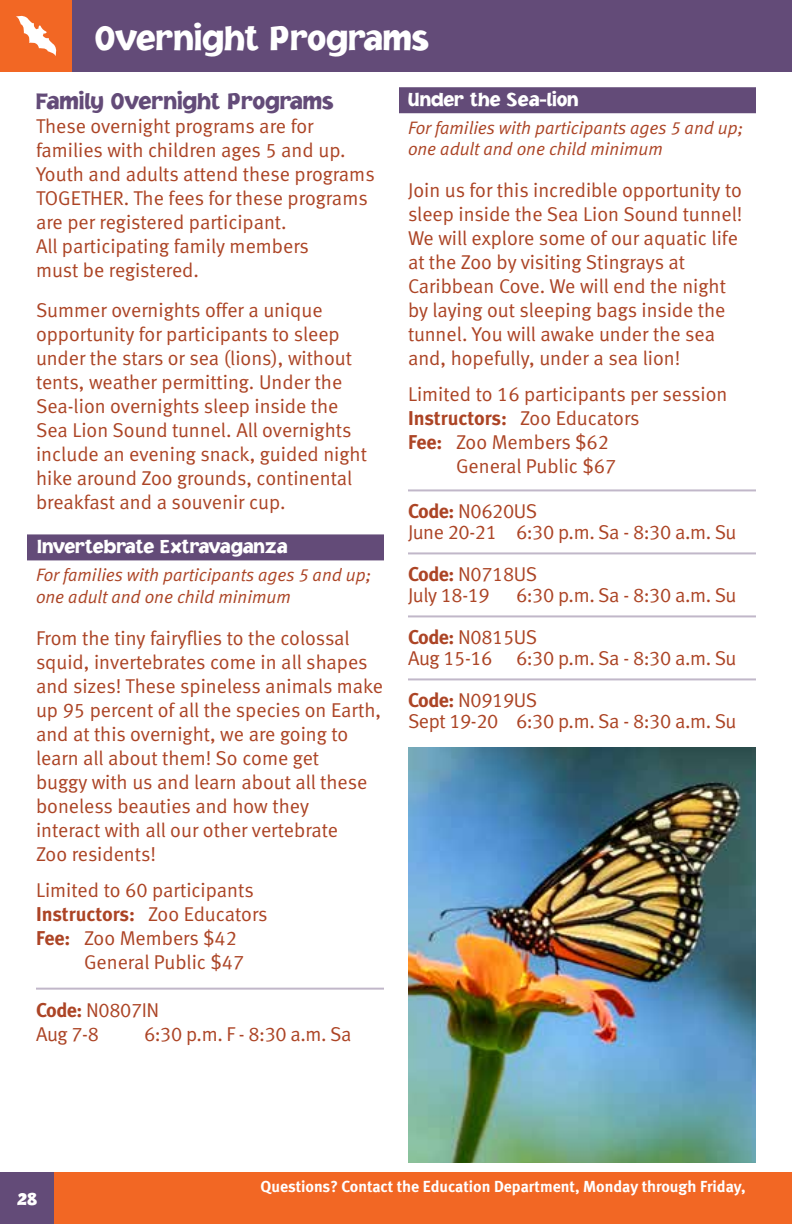
<style>
.page{position:relative;width:792px;height:1224px;background:#fff}
.page>*{position:absolute;margin:0;border:0;box-sizing:border-box;transform-origin:0 0}
.t1{font:900 36px "Jacoby ICG";color:#fff}
.t2{font:900 24px "Jacoby ICG";color:#634b78}
.t3{font:20px/24px "Meta Normal LF";color:#ac4425}
.t4{font:20px/21px "Meta Normal LF";letter-spacing:-.02em;color:#ac4425}
.t5{font:20px "Meta Bold LF";color:#ac4425}
.t6{font:900 20px "Jacoby ICG";color:#fff}
.t7{font:italic 18px/21.6px "Meta Normal LF";color:#ac4425}
.t8{font:16px "Meta Bold LF";color:#fff}
.s1{font-family:"Meta Normal LF"}
.s2{font-family:"Meta Bold LF"}
</style>
<div class="page">
<div style="left:0;top:0;width:792px;height:72px;background:#634b78"></div>
<div style="left:0;top:0;width:72px;height:72px;background:#f26724"></div>
<div style="left:0;top:1172px;width:792px;height:52px;background:#f26724"></div>
<div style="left:0;top:1172px;width:54px;height:52px;background:#634b78"></div>
<div style="left:27px;top:534px;width:357px;height:26px;background:#634b78"></div>
<hr style="left:36px;top:988px;width:348px;height:2px;background:#c1b7c9">
<div style="left:399px;top:87px;width:357px;height:26px;background:#634b78"></div>
<hr style="left:408px;top:489px;width:348px;height:2px;background:#c1b7c9">
<hr style="left:408px;top:552px;width:348px;height:2px;background:#c1b7c9">
<hr style="left:408px;top:615px;width:348px;height:2px;background:#c1b7c9">
<hr style="left:408px;top:678px;width:348px;height:2px;background:#c1b7c9">
<svg style="left:16px;top:15px;width:41px;height:41px"></svg>
<img style="left:408px;top:747px;width:348px;height:415px">
<h1 class="t1" style="left:95px;top:17px;width:335px">Overnight Programs</h1>
<p class="t2" style="left:36px;top:87px;width:299px">Family Overnight Programs</p>
<p class="t3" style="left:36px;top:114px;width:340px">These overnight programs are for families with children ages 5 and up.<br>Youth and adults attend these programs TOGETHER. The fees for these programs are per registered participant.<br>All participating family members<br>must be registered.</p>
<p class="t3" style="left:36px;top:298px;width:332px">Summer overnights offer a unique opportunity for participants to sleep under the stars or sea (lions), without tents, weather permitting. Under the Sea-lion overnights sleep inside the Sea Lion Sound tunnel. All overnights include an evening snack, guided night hike around Zoo grounds, continental breakfast and a souvenir cup.</p>
<p class="t6" style="left:36px;top:535px;width:253px">Invertebrate Extravaganza</p>
<p class="t7" style="left:36px;top:564px;width:337px">For families with participants ages 5 and up; one adult and one child minimum</p>
<p class="t3" style="left:36px;top:625px;width:349px">From the tiny fairyflies to the colossal squid, invertebrates come in all shapes and sizes! These spineless animals make up 95 percent of all the species on Earth, and at this overnight, we are going to learn all about them! So come get<br>buggy with us and learn about all these boneless beauties and how they<br>interact with all our other vertebrate<br>Zoo residents!</p>
<p class="t3" style="left:36px;top:877px;width:219px">Limited to 60 participants</p>
<p class="t5" style="left:36px;top:902px;width:233px">Instructors: <span class="s1">Zoo Educators</span></p>
<p class="t3" style="left:84px;top:925px;width:162px;text-indent:-48px"><span class="s2">Fee:</span> Zoo Members $42<br>General Public $47</p>
<p class="t4" style="left:36px;top:997px;width:125px;line-height:24px"><span class="s2">Code:</span> N0807IN<br>Aug 7-8</p>
<p class="t6" style="left:408px;top:88px;width:172px">Under the Sea-lion</p>
<p class="t7" style="left:408px;top:117px;width:337px">For families with participants ages 5 and up; one adult and one child minimum</p>
<p class="t3" style="left:408px;top:178px;width:336px">Join us for this incredible opportunity to sleep inside the Sea Lion Sound tunnel!<br>We will explore some of our aquatic life at the Zoo by visiting Stingrays at Caribbean Cove. We will end the night by laying out sleeping bags inside the tunnel. You will awake under the sea and, hopefully, under a sea lion!</p>
<p class="t3" style="left:408px;top:382px;width:321px">Limited to 16 participants per session</p>
<p class="t5" style="left:408px;top:407px;width:233px">Instructors: <span class="s1">Zoo Educators</span></p>
<p class="t3" style="left:456px;top:430px;width:162px;text-indent:-48px"><span class="s2">Fee:</span> Zoo Members $62<br>General Public $67</p>
<p class="t4" style="left:408px;top:501px;width:330px"><span class="s2">Code:</span> N0620US<br>June 20-21 6:30 p.m. Sa - 8:30 a.m. Su</p>
<p class="t4" style="left:408px;top:564px;width:131px"><span class="s2">Code:</span> N0718US<br>July 18-19</p>
<p class="t4" style="left:408px;top:574px;width:330px;line-height:42px;text-indent:108px">6:30 p.m. Sa - 8:30 a.m. Su<br><span class="s2">Code:</span> N0815US</p>
<p class="t4" style="left:408px;top:637px;width:330px;line-height:42px">Aug 15-16 6:30 p.m. Sa - 8:30 a.m. Su<br><span class="s2">Code:</span> N0919US</p>
<p class="t4" style="left:408px;top:711px;width:330px">Sept 19-20 6:30 p.m. Sa - 8:30 a.m. Su</p>
<p class="t3" style="left:144px;top:1021px;width:209px">6:30 p.m. F - 8:30 a.m. Sa</p>
<p class="t6" style="left:17px;top:1187px;width:22px">28</p>
<p class="t8" style="left:261px;top:1177px;width:487px">Questions? Contact the Education Department, Monday through Friday,</p>
</div>
